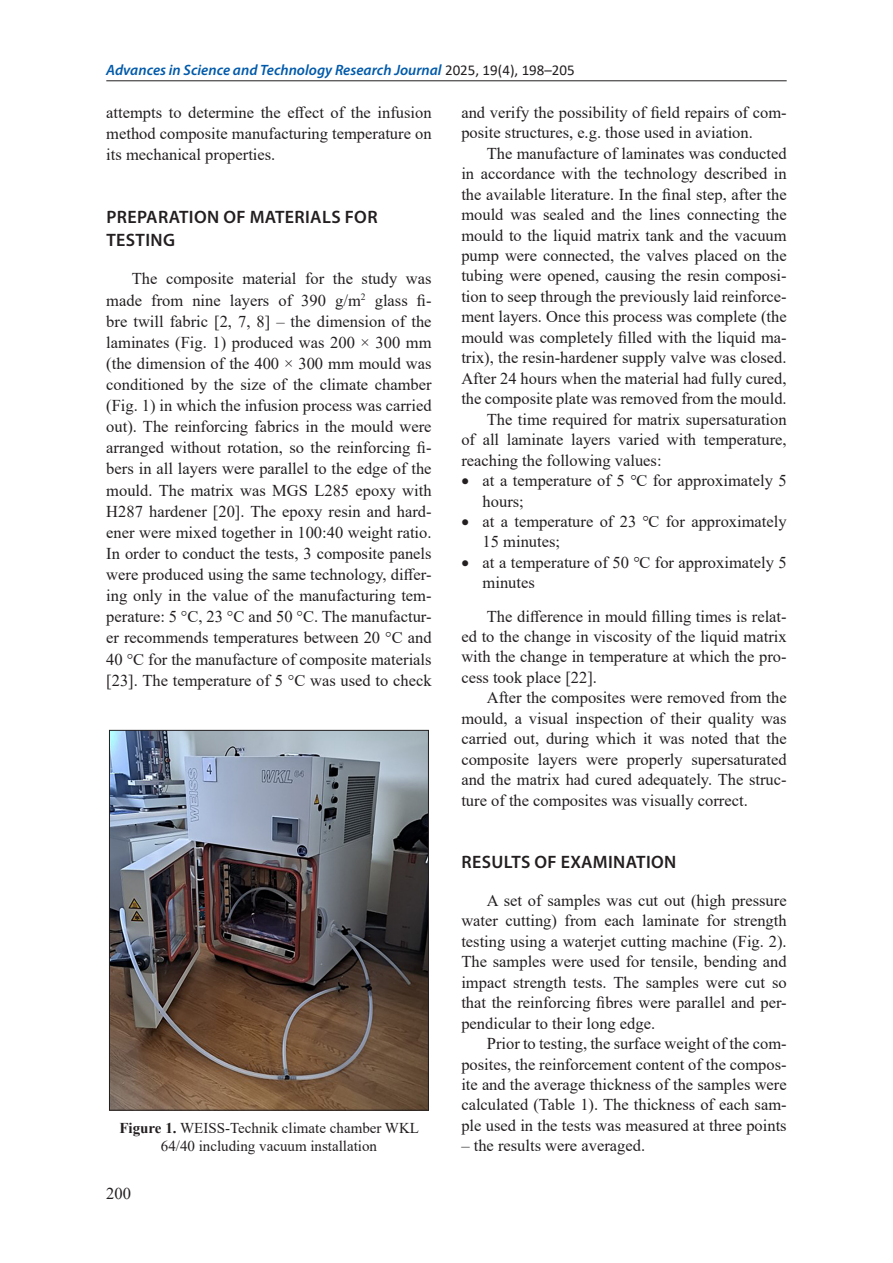
<style>
.page{position:relative;width:893px;height:1263px;background:#fff}
.page>*{position:absolute;margin:0;border:0;box-sizing:border-box;transform-origin:0 0}
.Heading_1{font:600 18px/23px "Myriad Pro";letter-spacing:.02em;color:#231f20}
.Base_Text{font:16.5px/20.4px "Times New Roman";color:#231f20;text-align:justify}
.Figure{font:15px/18px "Times New Roman";color:#231f20;text-align:center}
.t1{font:italic 600 15px "Myriad Pro";color:#015aaa}
.s1{font-family:"Calibri";font-weight:400;font-style:normal;color:#231f20}
.s2{font-weight:700}
</style>
<div class="page">
<hr style="left:106px;top:80px;width:681px;height:1px;background:#231f20">
<img style="left:111px;top:732px;width:316px;height:376px">
<div style="left:109px;top:730px;width:320px;height:380px;border:1px solid #231f20"></div>
<p class="t1" style="left:106px;top:60px;width:470px">Advances in Science and Technology Research Journal <span class="s1">2025, 19(4), 198–205</span></p>
<p class="Base_Text" style="left:106px;top:101px;width:327px;line-height:21.1px">attempts to determine the effect of the infusion method composite manufacturing temperature on its mechanical properties.</p>
<p class="Base_Text" style="left:461px;top:101px;width:327px">and verify the possibility of field repairs of com&shy;posite structures, e.g. those used in aviation.</p>
<p class="Base_Text" style="left:461px;top:142px;width:327px;text-indent:26px">The manufacture of laminates was conducted in accordance with the technology described in the available literature. In the final step, after the mould was sealed and the lines connecting the mould to the liquid matrix tank and the vacuum pump were connected, the valves placed on the tubing were opened, causing the resin composi&shy;tion to seep through the previously laid reinforce&shy;ment layers. Once this process was complete (the mould was completely filled with the liquid ma&shy;trix), the resin-hardener supply valve was closed.<br>After 24 hours when the material had fully cured, the composite plate was removed from the mould.</p>
<p class="Base_Text" style="left:461px;top:408px;width:327px;text-indent:26px">The time required for matrix supersaturation of all laminate layers varied with temperature, reaching the following values:</p>
<p class="Base_Text" style="left:483px;top:470px;width:306px;text-indent:-21px">• at a temperature of 5 ℃ for approximately 5 hours;</p>
<p class="Base_Text" style="left:483px;top:511px;width:306px;text-indent:-21px">• at a temperature of 23 ℃ for approximately<br>15 minutes;</p>
<p class="Base_Text" style="left:483px;top:552px;width:306px;text-indent:-21px">• at a temperature of 50 ℃ for approximately 5 minutes</p>
<p class="Base_Text" style="left:461px;top:605px;width:327px;text-indent:26px">The difference in mould filling times is relat&shy;ed to the change in viscosity of the liquid matrix with the change in temperature at which the pro&shy;cess took place [22].</p>
<p class="Base_Text" style="left:461px;top:687px;width:327px;text-indent:26px">After the composites were removed from the mould, a visual inspection of their quality was carried out, during which it was noted that the composite layers were properly supersaturated and the matrix had cured adequately. The struc&shy;ture of the composites was visually correct.</p>
<p class="Heading_1" style="left:106px;top:205px;width:273px">PREPARATION OF MATERIALS FOR<br>TESTING</p>
<p class="Base_Text" style="left:106px;top:268px;width:327px;line-height:21.1px;text-indent:26px">The composite material for the study was made from nine layers of 390 g/m<sup>2</sup> glass fi&shy;bre twill fabric [2, 7, 8] – the dimension of the laminates (Fig. 1) produced was 200 × 300 mm (the dimension of the 400 × 300 mm mould was conditioned by the size of the climate chamber (Fig. 1) in which the infusion process was carried out). The reinforcing fabrics in the mould were arranged without rotation, so the reinforcing fi&shy;bers in all layers were parallel to the edge of the mould. The matrix was MGS L285 epoxy with H287 hardener [20]. The epoxy resin and hard&shy;ener were mixed together in 100:40 weight ratio.<br>In order to conduct the tests, 3 composite panels were produced using the same technology, differ&shy;ing only in the value of the manufacturing tem&shy;perature: 5 °C, 23 °C and 50 °C. The manufactur&shy;er recommends temperatures between 20 °C and 40 °C for the manufacture of composite materials [23]. The temperature of 5 °C was used to check</p>
<p class="Figure" style="left:119px;top:1119px;width:301px"><span class="s2">Figure 1.</span> WEISS-Technik climate chamber WKL<br>64/40 including vacuum installation</p>
<p class="Base_Text" style="left:106px;top:1183px;width:26px">200</p>
<p class="Heading_1" style="left:462px;top:850px;width:216px">RESULTS OF EXAMINATION</p>
<p class="Base_Text" style="left:461px;top:889px;width:327px;text-indent:26px">A set of samples was cut out (high pressure water cutting) from each laminate for strength testing using a waterjet cutting machine (Fig. 2).<br>The samples were used for tensile, bending and impact strength tests. The samples were cut so that the reinforcing fibres were parallel and per&shy;pendicular to their long edge.</p>
<p class="Base_Text" style="left:461px;top:1033px;width:327px;text-indent:26px">Prior to testing, the surface weight of the com&shy;posites, the reinforcement content of the compos&shy;ite and the average thickness of the samples were calculated (Table 1). The thickness of each sam&shy;ple used in the tests was measured at three points</p>
<p class="Base_Text" style="left:461px;top:1135px;width:185px">– the results were averaged.</p>
</div>
